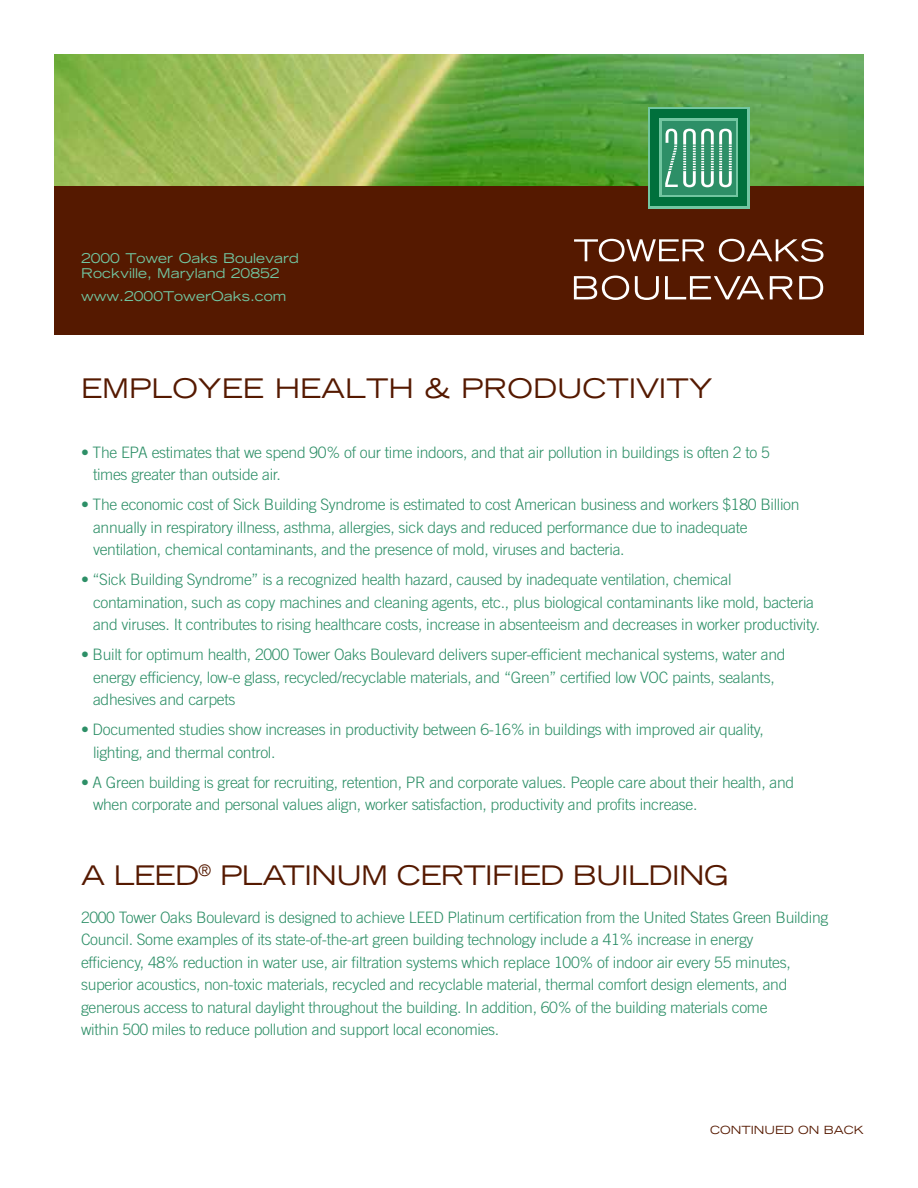
<style>
.page{position:relative;width:918px;height:1188px;background:#fff}
.page>*{position:absolute;margin:0;border:0;box-sizing:border-box;transform-origin:0 0}
.t1{font:expanded 27px "Trade Gothic LH";letter-spacing:-.02em;color:#551900}
.t2{font:expanded 27px "Trade Gothic LH";color:#551900}
.t3{font:300 15.75px/22.5px "Trade Gothic";letter-spacing:-.02em;color:#2d8f67}
.t4{font:expanded 13.5px/15px "Trade Gothic LH";color:#72c6a1}
.t5{font:expanded 11.25px "Trade Gothic LH";color:#551900}
</style>
<div class="page">
<img style="left:54px;top:54px;width:810px;height:132px">
<div style="left:54px;top:186px;width:810px;height:148px;background:#551900"></div>
<svg style="left:648px;top:107px;width:102px;height:102px"></svg>
<div style="left:651px;top:110px;width:96px;height:96px;background:#00703c"></div>
<div style="left:660px;top:119px;width:78px;height:78px;background:linear-gradient(to right,#72c6a1,#72c6a1)"></div>
<div style="left:662px;top:121px;width:73px;height:74px;background:#2d8f67"></div>
<svg style="left:665px;top:129px;width:67px;height:58px"></svg>
<hr style="left:662px;top:145px;width:71px;height:1px;background:#2d8f67">
<hr style="left:662px;top:147px;width:71px;height:1px;background:#2d8f67">
<hr style="left:662px;top:150px;width:71px;height:1px;background:#2d8f67">
<hr style="left:662px;top:152px;width:71px;height:1px;background:#2d8f67">
<hr style="left:662px;top:155px;width:71px;height:1px;background:#2d8f67">
<hr style="left:662px;top:158px;width:71px;height:1px;background:#2d8f67">
<hr style="left:662px;top:160px;width:71px;height:1px;background:#2d8f67">
<hr style="left:662px;top:163px;width:71px;height:1px;background:#2d8f67">
<hr style="left:662px;top:165px;width:71px;height:1px;background:#2d8f67">
<hr style="left:662px;top:168px;width:71px;height:1px;background:#2d8f67">
<hr style="left:662px;top:170px;width:71px;height:1px;background:#2d8f67">
<svg style="left:574px;top:239px;width:130px;height:23px"></svg>
<svg style="left:719px;top:239px;width:104px;height:23px"></svg>
<svg style="left:574px;top:276px;width:55px;height:24px"></svg>
<svg style="left:635px;top:276px;width:24px;height:24px"></svg>
<svg style="left:665px;top:276px;width:99px;height:23px"></svg>
<svg style="left:770px;top:276px;width:23px;height:23px"></svg>
<svg style="left:799px;top:276px;width:24px;height:23px"></svg>
<p class="t4" style="left:81px;top:250px;width:219px">2000 Tower Oaks Boulevard<br>Rockville, Maryland 20852</p>
<p class="t4" style="left:81px;top:288px;width:207px">www.2000TowerOaks.com</p>
<h1 class="t2" style="left:81px;top:370px;width:633px">EMPLOYEE HEALTH &amp; PRODUCTIVITY</h1>
<p class="t3" style="left:93px;top:441px;width:678px;text-indent:-12px">• The EPA estimates that we spend 90% of our time indoors, and that air pollution in buildings is often 2 to 5 times greater than outside air.</p>
<p class="t3" style="left:93px;top:493px;width:708px;text-indent:-12px">• The economic cost of Sick Building Syndrome is estimated to cost American business and workers $180 Billion annually in respiratory illness, asthma, allergies, sick days and reduced performance due to inadequate ventilation, chemical contaminants, and the presence of mold, viruses and bacteria.</p>
<p class="t3" style="left:93px;top:568px;width:729px;text-indent:-12px">• “Sick Building Syndrome” is a recognized health hazard, caused by inadequate ventilation, chemical contamination, such as copy machines and cleaning agents, etc., plus biological contaminants like mold, bacteria and viruses. It contributes to rising healthcare costs, increase in absenteeism and decreases in worker productivity.</p>
<p class="t3" style="left:93px;top:643px;width:694px;text-indent:-12px">• Built for optimum health, 2000 Tower Oaks Boulevard delivers super-efficient mechanical systems, water and energy efficiency, low-e glass, recycled/recyclable materials, and “Green” certified low VOC paints, sealants, adhesives and carpets</p>
<p class="t3" style="left:93px;top:718px;width:672px;text-indent:-12px">• Documented studies show increases in productivity between 6-16% in buildings with improved air quality, lighting, and thermal control.</p>
<p class="t3" style="left:93px;top:771px;width:703px;text-indent:-12px">• A Green building is great for recruiting, retention, PR and corporate values. People care about their health, and when corporate and personal values align, worker satisfaction, productivity and profits increase.</p>
<h1 class="t1" style="left:81px;top:858px;width:649px">A LEED<sup>®</sup> PLATINUM CERTIFIED BUILDING</h1>
<p class="t3" style="left:81px;top:906px;width:749px">2000 Tower Oaks Boulevard is designed to achieve LEED Platinum certification from the United States Green Building Council. Some examples of its state-of-the-art green building technology include a 41% increase in energy<br>efficiency, 48% reduction in water use, air filtration systems which replace 100% of indoor air every 55 minutes, superior acoustics, non-toxic materials, recycled and recyclable material, thermal comfort design elements, and generous access to natural daylight throughout the building. In addition, 60% of the building materials come<br>within 500 miles to reduce pollution and support local economies.</p>
<p class="t5" style="left:710px;top:1123px;width:11px">continued</p>
<p class="t5" style="left:798px;top:1123px;width:11px">on</p>
<p class="t5" style="left:824px;top:1123px;width:11px">bac</p>
<p class="t5" style="left:854px;top:1123px;width:12px">k</p>
</div>
